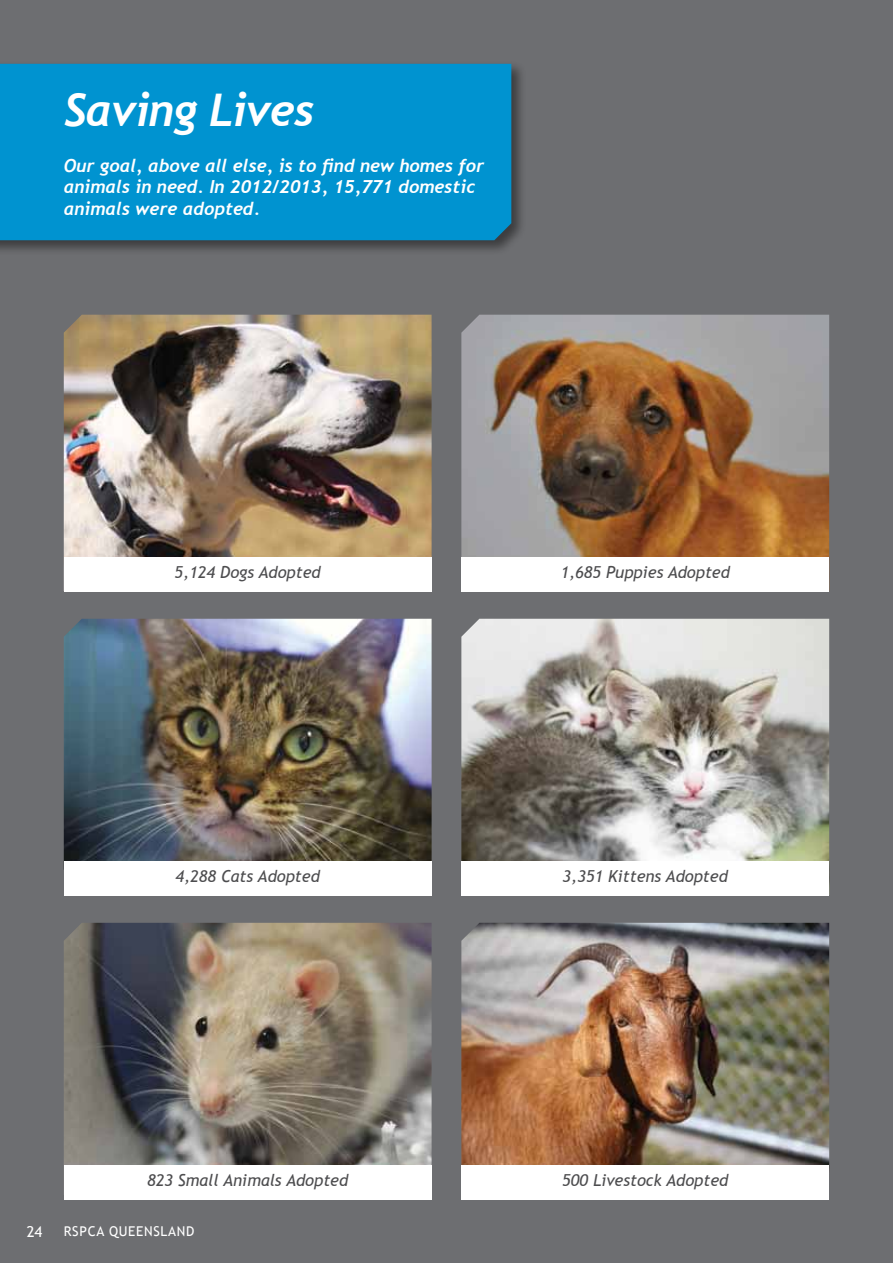
<style>
.page{position:relative;width:893px;height:1263px;background:#6d6e71}
.page>*{position:absolute;margin:0;border:0;box-sizing:border-box;transform-origin:0 0}
.t1{font:italic 700 45px "Trebuchet";letter-spacing:-.02em;color:#fff}
.t2{font:italic 700 18px/21.6px "Trebuchet";color:#fff}
.t3{font:italic 16.5px "Trebuchet MS";color:#4d4d4f}
.t4{font:15px "Trebuchet MS";color:#fff}
.t5{font:13.5px "Trebuchet MS";letter-spacing:.05em;color:#fff}
</style>
<div class="page">
<div style="left:0;top:61px;width:526px;height:194px;background:#000;opacity:.45"></div>
<div style="left:0;top:64px;width:511px;height:176px;background:#0093d0"></div>
<img style="left:64px;top:923px;width:368px;height:242px">
<img style="left:64px;top:619px;width:368px;height:242px">
<img style="left:64px;top:315px;width:368px;height:242px">
<img style="left:461px;top:923px;width:368px;height:242px">
<img style="left:461px;top:619px;width:368px;height:242px">
<img style="left:461px;top:315px;width:368px;height:242px">
<div style="left:64px;top:1165px;width:368px;height:34px;background:#fff"></div>
<div style="left:64px;top:861px;width:368px;height:34px;background:#fff"></div>
<div style="left:64px;top:557px;width:368px;height:34px;background:#fff"></div>
<div style="left:461px;top:1165px;width:368px;height:34px;background:#fff"></div>
<div style="left:461px;top:861px;width:368px;height:34px;background:#fff"></div>
<div style="left:461px;top:557px;width:368px;height:34px;background:#fff"></div>
<h1 class="t1" style="left:64px;top:83px;width:252px">Saving Lives</h1>
<p class="t2" style="left:64px;top:155px;width:422px">Our goal, above all else, is to find new homes for animals in need. In 2012/2013, 15,771 domestic animals were adopted.</p>
<p class="t3" style="left:175px;top:562px;width:148px">5,124 Dogs Adopted</p>
<p class="t3" style="left:561px;top:562px;width:171px">1,685 Puppies Adopted</p>
<p class="t3" style="left:175px;top:866px;width:146px">4,288 Cats Adopted</p>
<p class="t3" style="left:563px;top:866px;width:167px">3,351 Kittens Adopted</p>
<p class="t3" style="left:147px;top:1170px;width:203px">823 Small Animals Adopted</p>
<p class="t3" style="left:562px;top:1170px;width:168px">500 Livestock Adopted</p>
<p class="t4" style="left:27px;top:1222px;width:17px">24</p>
<p class="t5" style="left:64px;top:1223px;width:132px">RSPCA QUEENSLAND</p>
</div>
